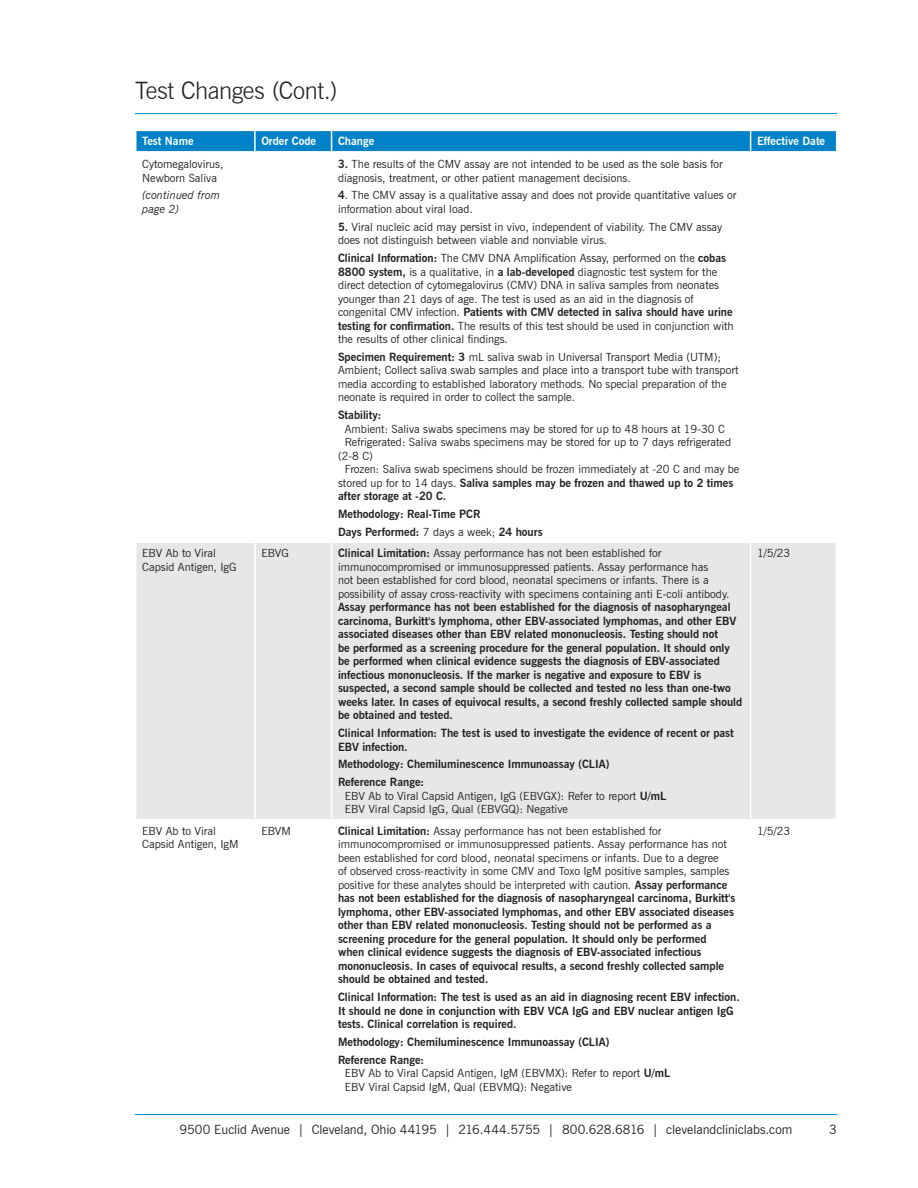
<style>
.page{position:relative;width:918px;height:1188px;background:#fff}
.page>*{position:absolute;margin:0;border:0;box-sizing:border-box;transform-origin:0 0}
.t1{font:300 24px "News Gothic BT";letter-spacing:-.015em;color:#231f20}
.t2{font:12.75px "News Gothic BT";letter-spacing:-.005em;color:#231f20}
.t3{font:700 11.25px/13.5px "News Gothic BT";color:#231f20}
.t4{font:11.25px/13.5px "News Gothic BT";color:#231f20}
.t5{font:700 11.25px "News Gothic BT";color:#fff}
.t6{font:italic 11.25px/13.5px "News Gothic BT";color:#231f20}
.s1{font-weight:700}
.s2{font-weight:400}
</style>
<div class="page">
<hr style="left:135px;top:1114px;width:702px;height:1px;background:#0082c8">
<hr style="left:135px;top:113px;width:702px;height:1px;background:#0082c8">
<svg style="left:136px;top:130px;width:701px;height:21px;background:#0f89cb"></svg>
<div style="left:136px;top:543px;width:700px;height:276px;background:#e6e7e9"></div>
<hr style="left:254px;top:543px;width:2px;height:276px;background:#fff">
<hr style="left:331px;top:543px;width:1px;height:276px;background:#fff">
<hr style="left:750px;top:543px;width:1px;height:276px;background:#fff">
<h1 class="t1" style="left:135px;top:76px;width:204px">Test Changes (Cont.)</h1>
<p class="t5" style="left:142px;top:135px;width:53px">Test Name</p>
<p class="t5" style="left:261px;top:135px;width:56px">Order Code</p>
<p class="t5" style="left:338px;top:135px;width:38px">Change</p>
<p class="t5" style="left:757px;top:135px;width:70px">Effective Date</p>
<p class="t4" style="left:142px;top:157px;width:83px">Cytomegalovirus,<br>Newborn Saliva</p>
<p class="t6" style="left:142px;top:189px;width:79px">(continued from page 2)</p>
<p class="t4" style="left:338px;top:157px;width:386px"><span class="s1">3.</span> The results of the CMV assay are not intended to be used as the sole basis for diagnosis, treatment, or other patient management decisions.</p>
<p class="t4" style="left:338px;top:189px;width:400px"><span class="s1">4</span>. The CMV assay is a qualitative assay and does not provide quantitative values or information about viral load.</p>
<p class="t4" style="left:338px;top:220px;width:386px"><span class="s1">5.</span> Viral nucleic acid may persist in vivo, independent of viability. The CMV assay does not distinguish between viable and nonviable virus.</p>
<p class="t4" style="left:338px;top:251px;width:397px"><span class="s1">Clinical Information:</span> The CMV DNA Amplification Assay, performed on the <span class="s1">cobas 8800 system,</span> is a qualitative, in <span class="s1">a lab-developed</span> diagnostic test system for the direct detection of cytomegalovirus (CMV) DNA in saliva samples from neonates younger than 21 days of age. The test is used as an aid in the diagnosis of congenital CMV infection. <span class="s1">Patients with CMV detected in saliva should have urine testing for confirmation.</span> The results of this test should be used in conjunction with the results of other clinical findings.</p>
<p class="t4" style="left:338px;top:350px;width:402px"><span class="s1">Specimen Requirement: 3</span> mL saliva swab in Universal Transport Media (UTM); Ambient; Collect saliva swab samples and place into a transport tube with transport media according to established laboratory methods. No special preparation of the neonate is required in order to collect the sample.</p>
<p class="t3" style="left:338px;top:408px;width:45px">Stability:</p>
<p class="t4" style="left:345px;top:422px;width:382px">Ambient: Saliva swabs specimens may be stored for up to 48 hours at 19-30 C</p>
<p class="t4" style="left:345px;top:435px;width:388px">Refrigerated: Saliva swabs specimens may be stored for up to 7 days refrigerated</p>
<p class="t4" style="left:338px;top:449px;width:36px">(2-8 C)</p>
<p class="t4" style="left:345px;top:462px;width:396px">Frozen: Saliva swab specimens should be frozen immediately at -20 C and may be</p>
<p class="t3" style="left:338px;top:476px;width:397px"><span class="s2">stored up for to 14 days.</span> Saliva samples may be frozen and thawed up to 2 times</p>
<p class="t3" style="left:338px;top:489px;width:110px">after storage at -20 C.</p>
<p class="t3" style="left:338px;top:505px;width:206px;line-height:17.9px">Methodology: Real-Time PCR<br>Days Performed: <span class="s2">7 days a week;</span> 24 hours</p>
<p class="t4" style="left:142px;top:546px;width:96px">EBV Ab to Viral<br>Capsid Antigen, IgG</p>
<p class="t4" style="left:261px;top:546px;width:29px">EBVG</p>
<p class="t4" style="left:338px;top:546px;width:393px"><span class="s1">Clinical Limitation:</span> Assay performance has not been established for immunocompromised or immunosuppressed patients. Assay performance has<br>not been established for cord blood, neonatal specimens or infants. There is a possibility of assay cross-reactivity with specimens containing anti E-coli antibody.</p>
<p class="t3" style="left:338px;top:600px;width:406px">Assay performance has not been established for the diagnosis of nasopharyngeal carcinoma, Burkitt's lymphoma, other EBV-associated lymphomas, and other EBV associated diseases other than EBV related mononucleosis. Testing should not<br>be performed as a screening procedure for the general population. It should only be performed when clinical evidence suggests the diagnosis of EBV-associated infectious mononucleosis. If the marker is negative and exposure to EBV is suspected, a second sample should be collected and tested no less than one-two weeks later. In cases of equivocal results, a second freshly collected sample should be obtained and tested.</p>
<p class="t3" style="left:338px;top:726px;width:397px">Clinical Information: The test is used to investigate the evidence of recent or past<br>EBV infection.</p>
<p class="t3" style="left:338px;top:755px;width:273px;line-height:17.9px">Methodology: Chemiluminescence Immunoassay (CLIA)<br>Reference Range:</p>
<p class="t4" style="left:345px;top:789px;width:323px">EBV Ab to Viral Capsid Antigen, IgG (EBVGX): Refer to report <span class="s1">U/mL<br></span>EBV Viral Capsid IgG, Qual (EBVGQ): Negative</p>
<p class="t4" style="left:142px;top:824px;width:98px">EBV Ab to Viral<br>Capsid Antigen, IgM</p>
<p class="t4" style="left:261px;top:824px;width:31px">EBVM</p>
<p class="t3" style="left:338px;top:824px;width:399px">Clinical Limitation: <span class="s2">Assay performance has not been established for immunocompromised or immunosuppressed patients. Assay performance has not been established for cord blood, neonatal specimens or infants. Due to a degree<br>of observed cross-reactivity in some CMV and Toxo IgM positive samples, samples positive for these analytes should be interpreted with caution.</span> Assay performance has not been established for the diagnosis of nasopharyngeal carcinoma, Burkitt's lymphoma, other EBV-associated lymphomas, and other EBV associated diseases other than EBV related mononucleosis. Testing should not be performed as a screening procedure for the general population. It should only be performed when clinical evidence suggests the diagnosis of EBV-associated infectious mononucleosis. In cases of equivocal results, a second freshly collected sample should be obtained and tested.</p>
<p class="t3" style="left:338px;top:990px;width:403px">Clinical Information: The test is used as an aid in diagnosing recent EBV infection.<br>It should ne done in conjunction with EBV VCA IgG and EBV nuclear antigen IgG tests. Clinical correlation is required.</p>
<p class="t3" style="left:338px;top:1033px;width:273px;line-height:17.9px">Methodology: Chemiluminescence Immunoassay (CLIA)<br>Reference Range:</p>
<p class="t4" style="left:345px;top:1066px;width:327px">EBV Ab to Viral Capsid Antigen, IgM (EBVMX): Refer to report <span class="s1">U/mL<br></span>EBV Viral Capsid IgM, Qual (EBVMQ): Negative</p>
<p class="t4" style="left:757px;top:546px;width:35px">1/5/23</p>
<p class="t4" style="left:757px;top:824px;width:35px">1/5/23</p>
<p class="t2" style="left:180px;top:1122px;width:614px">9500 Euclid Avenue | Cleveland, Ohio 44195 | 216.444.5755 | 800.628.6816 | clevelandcliniclabs.com</p>
<p class="t2" style="left:829px;top:1122px;width:9px">3</p>
</div>
